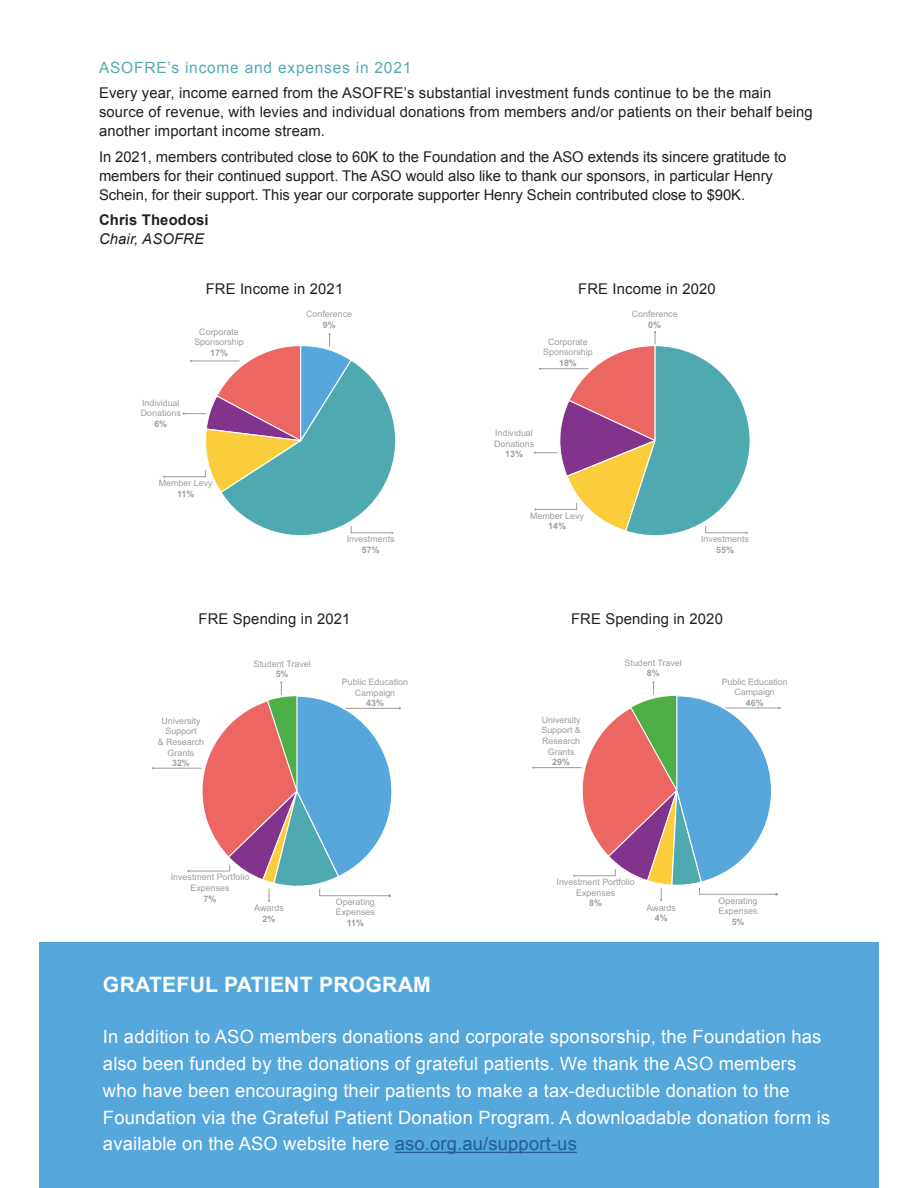
<style>
.page{position:relative;width:918px;height:1188px;background:#fff}
.page>*{position:absolute;margin:0;border:0;box-sizing:border-box;transform-origin:0 0}
.t1{font:700 21.15px "Arial";letter-spacing:.01em;color:#fff}
.t2{font:18.3px/26.8px "Arial";letter-spacing:.01em;color:#fff}
.t3{font:15.45px "Arial";letter-spacing:.05em;color:#56abb1}
.t4{font:14.85px/19px "Arial";letter-spacing:.01em;color:#231f20}
.t5{font:700 14.85px "Arial";letter-spacing:.01em;color:#231f20}
.t6{font:italic 14.85px "Arial";letter-spacing:.01em;color:#231f20}
.t7{font:8.85px/10.6px "Arial";color:#9d9d9c;text-align:center}
.t8{font:700 8.85px "Arial";color:#9d9d9c}
.s1{color:#245c9c}
</style>
<div class="page">
<svg style="left:534px;top:331px;width:216px;height:205px"></svg>
<svg style="left:163px;top:333px;width:233px;height:203px"></svg>
<hr style="left:346px;top:708px;width:54px;height:1px;background:#9d9d9c">
<hr style="left:153px;top:768px;width:48px;height:1px;background:#9d9d9c">
<svg style="left:187px;top:682px;width:206px;height:220px"></svg>
<div style="left:39px;top:942px;width:840px;height:246px;background:#56a7dc"></div>
<hr style="left:395px;top:1152px;width:182px;height:1px;background:#245c9c">
<hr style="left:533px;top:767px;width:49px;height:1px;background:#9d9d9c">
<svg style="left:572px;top:681px;width:209px;height:220px"></svg>
<p class="t3" style="left:99px;top:59px;width:314px">ASOFRE’s income and expenses in 2021</p>
<p class="t4" style="left:99px;top:84px;width:715px">Every year, income earned from the ASOFRE’s substantial investment funds continue to be the main source of revenue, with levies and individual donations from members and/or patients on their behalf being another important income stream.</p>
<p class="t4" style="left:99px;top:147px;width:689px">In 2021, members contributed close to 60K to the Foundation and the ASO extends its sincere gratitude to members for their continued support. The ASO would also like to thank our sponsors, in particular Henry<br>Schein, for their support. This year our corporate supporter Henry Schein contributed close to $90K.</p>
<p class="t5" style="left:99px;top:211px;width:111px">Chris Theodosi</p>
<p class="t6" style="left:99px;top:230px;width:106px">Chair, ASOFRE</p>
<p class="t4" style="left:206px;top:280px;width:139px">FRE Income in 2021</p>
<p class="t4" style="left:578px;top:280px;width:139px">FRE Income in 2020</p>
<p class="t7" style="left:194px;top:327px;width:51px">Corporate<br>Sponsorship</p>
<p class="t8" style="left:210px;top:348px;width:19px">17%</p>
<p class="t7" style="left:306px;top:310px;width:47px">Conference</p>
<p class="t8" style="left:323px;top:320px;width:14px">9%</p>
<p class="t7" style="left:543px;top:337px;width:51px">Corporate<br>Sponsorship</p>
<p class="t8" style="left:559px;top:358px;width:19px">18%</p>
<p class="t7" style="left:632px;top:310px;width:47px">Conference</p>
<p class="t8" style="left:648px;top:320px;width:14px">0%</p>
<p class="t7" style="left:141px;top:398px;width:42px;text-align:left">Individual<br>Donations</p>
<p class="t8" style="left:154px;top:419px;width:14px">6%</p>
<p class="t7" style="left:494px;top:428px;width:42px;text-align:left">Individual<br>Donations</p>
<p class="t8" style="left:505px;top:449px;width:19px">13%</p>
<p class="t7" style="left:159px;top:478px;width:55px">Member Levy</p>
<p class="t8" style="left:177px;top:488px;width:19px">11%</p>
<p class="t7" style="left:530px;top:511px;width:55px">Member Levy</p>
<p class="t8" style="left:548px;top:521px;width:19px">14%</p>
<p class="t7" style="left:347px;top:534px;width:49px">Investments</p>
<p class="t8" style="left:362px;top:544px;width:19px">57%</p>
<p class="t7" style="left:701px;top:534px;width:49px">Investments</p>
<p class="t8" style="left:716px;top:544px;width:19px">55%</p>
<p class="t4" style="left:199px;top:609px;width:153px">FRE Spending in 2021</p>
<p class="t4" style="left:571px;top:609px;width:153px">FRE Spending in 2020</p>
<p class="t7" style="left:253px;top:659px;width:59px">Student Travel</p>
<p class="t8" style="left:276px;top:669px;width:14px">5%</p>
<p class="t7" style="left:342px;top:677px;width:68px">Public Education<br>Campaign</p>
<p class="t8" style="left:366px;top:698px;width:19px">43%</p>
<p class="t7" style="left:625px;top:658px;width:59px">Student Travel</p>
<p class="t8" style="left:647px;top:668px;width:14px">8%</p>
<p class="t7" style="left:722px;top:677px;width:68px">Public Education<br>Campaign</p>
<p class="t8" style="left:746px;top:698px;width:19px">46%</p>
<p class="t7" style="left:158px;top:716px;width:48px">University<br>Support<br>&amp; Research<br>Grants</p>
<p class="t8" style="left:172px;top:758px;width:19px">32%</p>
<p class="t7" style="left:541px;top:715px;width:41px">University<br>Support &amp;<br>Research<br>Grants</p>
<p class="t8" style="left:552px;top:757px;width:19px">29%</p>
<p class="t7" style="left:171px;top:873px;width:80px">Investment Portfolio<br>Expenses</p>
<p class="t8" style="left:204px;top:893px;width:14px">7%</p>
<p class="t7" style="left:254px;top:904px;width:31px">Awards</p>
<p class="t8" style="left:263px;top:914px;width:14px">2%</p>
<p class="t7" style="left:336px;top:897px;width:41px;text-align:left">Operating<br>Expenses</p>
<p class="t8" style="left:347px;top:918px;width:19px">11%</p>
<p class="t7" style="left:557px;top:877px;width:80px">Investment Portfolio<br>Expenses</p>
<p class="t8" style="left:589px;top:898px;width:14px">8%</p>
<p class="t7" style="left:647px;top:903px;width:31px">Awards</p>
<p class="t8" style="left:655px;top:913px;width:14px">4%</p>
<p class="t7" style="left:719px;top:896px;width:40px;text-align:left">Operating<br>Expenses</p>
<p class="t8" style="left:732px;top:917px;width:14px">5%</p>
<h1 class="t1" style="left:103px;top:973px;width:329px">GRATEFUL PATIENT PROGRAM</h1>
<p class="t2" style="left:103px;top:1023px;width:729px">In addition to ASO members donations and corporate sponsorship, the Foundation has also been funded by the donations of grateful patients. We thank the ASO members who have been encouraging their patients to make a tax-deductible donation to the Foundation via the Grateful Patient Donation Program. A downloadable donation form is available on the ASO website here <span class="s1">aso.org.au/support-us</span></p>
</div>
